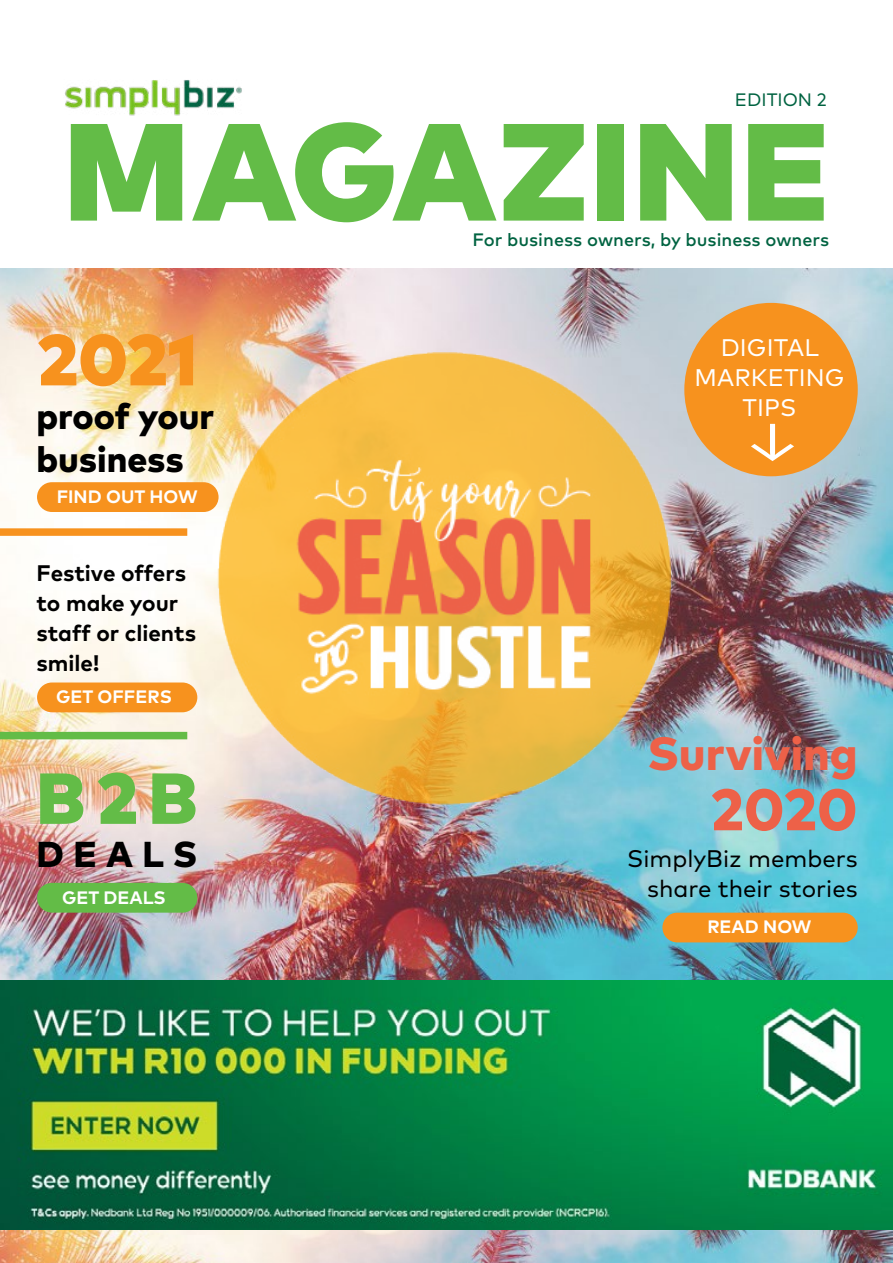
<style>
.page{position:relative;width:893px;height:1263px;background:#fff}
.page>*{position:absolute;margin:0;border:0;box-sizing:border-box;transform-origin:0 0}
.t1{font:900 138px "Mark Pro";letter-spacing:.02em;color:#63bc47}
.t2{font:900 72px "Mark Pro";color:#f7921e}
.t3{font:900 72px "Mark Pro";color:#63bc47}
.t4{font:800 58.5px "Mark Pro";color:#ed6148}
.t5{font:800 46.5px "Mark Pro";color:#ed6148}
.t6{font:800 36px/43.2px "Mark Pro";color:#000}
.t7{font:24px/30px "Mark Pro";color:#000;text-align:right}
.t8{font:24px/30px "Mark Pro";letter-spacing:.005em;color:#fff;text-align:center}
.t9{font:700 22.5px/30px "Mark Pro";color:#000}
.t10{font:500 18px "Mark Pro";color:#006341}
.t11{font:700 18px "Mark Pro";color:#fff}
.t12{font:18px "Mark Pro";color:#006341}
</style>
<div class="page">
<img style="left:0;top:1230px;width:893px;height:33px">
<img style="left:0;top:269px;width:893px;height:711px">
<div style="left:684px;top:303px;width:174px;height:173px;background:#f7921e;border-radius:50%"></div>
<div style="left:0;top:528px;width:187px;height:8px;background:#f7921e"></div>
<div style="left:0;top:732px;width:187px;height:7px;background:#63bc47"></div>
<img style="left:65px;top:80px;width:177px;height:36px">
<img style="left:0;top:980px;width:893px;height:250px">
<img style="left:206px;top:353px;width:481px;height:488px">
<div style="left:37px;top:482px;width:182px;height:30px;background:#f7921e;border-radius:15px"></div>
<div style="left:662px;top:913px;width:196px;height:29px;background:#f7921e;border-radius:15px"></div>
<div style="left:37px;top:682px;width:160px;height:30px;background:#f7921e;border-radius:15px"></div>
<div style="left:37px;top:883px;width:160px;height:30px;background:#63bc47;border-radius:15px"></div>
<svg style="left:751px;top:424px;width:43px;height:37px"></svg>
<p class="t12" style="left:735px;top:86px;width:93px">EDITION 2</p>
<h1 class="t1" style="left:64px;top:65px;width:767px">MAGAZINE</h1>
<h2 class="t2" style="left:37px;top:304px;width:162px">2021</h2>
<h3 class="t6" style="left:37px;top:391px;width:179px">proof your business</h3>
<p class="t11" style="left:57px;top:483px;width:143px">FIND OUT HOW</p>
<p class="t9" style="left:37px;top:556px;width:161px">Festive offers to make your staff or clients smile!</p>
<p class="t11" style="left:56px;top:683px;width:117px">GET OFFERS</p>
<h2 class="t3" style="left:37px;top:743px;width:162px">B2B</h2>
<h3 class="t6" style="left:37px;top:830px;width:162px">DEALS</h3>
<p class="t11" style="left:62px;top:883px;width:105px">GET DEALS</p>
<p class="t10" style="left:472px;top:226px;width:358px">For business owners, by business owners</p>
<p class="t8" style="left:695px;top:330px;width:151px">DIGITAL<br>MARKETING<br>TIPS</p>
<h3 class="t5" style="left:647px;top:718px;width:212px">Surviving</h3>
<h3 class="t4" style="left:710px;top:765px;width:149px">2020</h3>
<p class="t7" style="left:627px;top:842px;width:232px">SimplyBiz members share their stories</p>
<p class="t11" style="left:707px;top:913px;width:106px">READ NOW</p>
</div>
